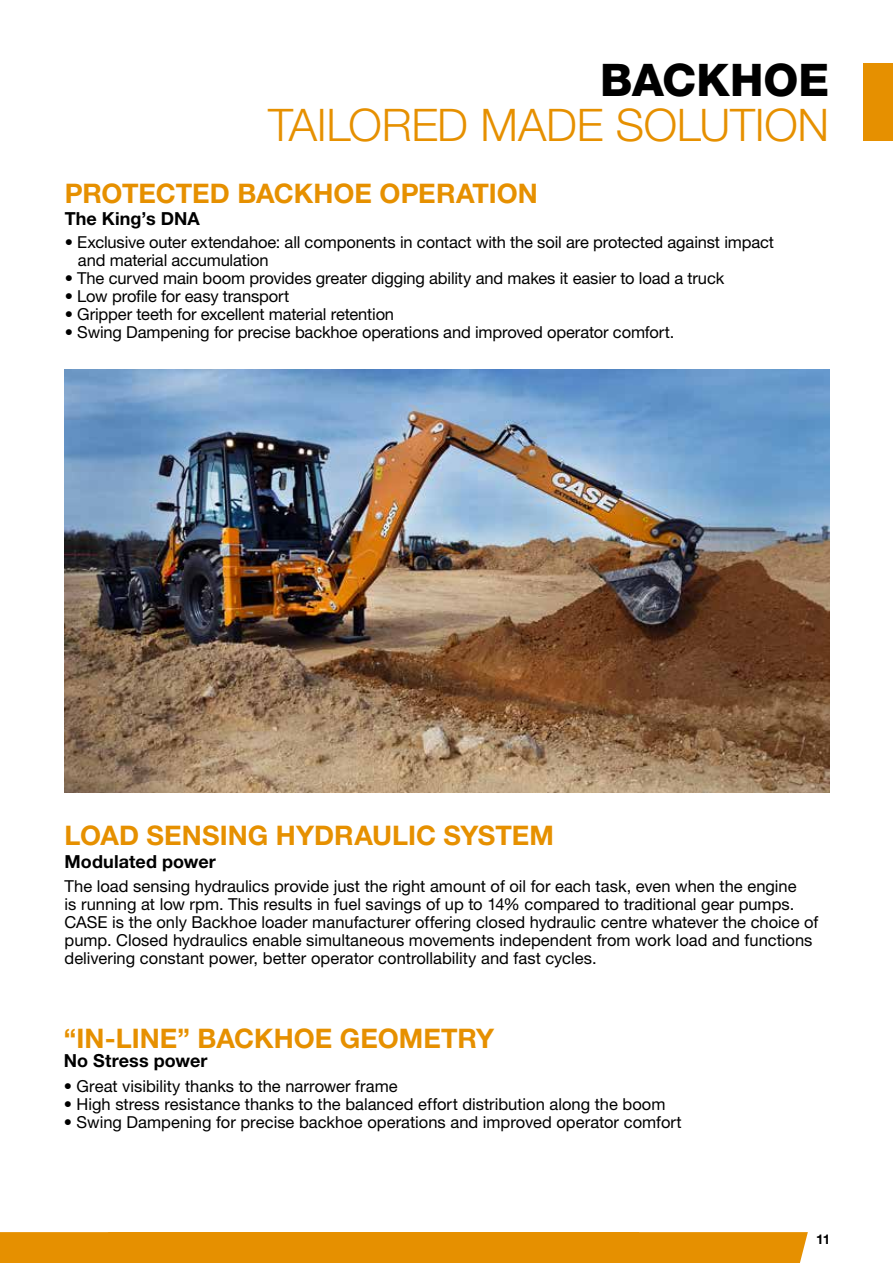
<style>
.page{position:relative;width:893px;height:1263px;background:#fff}
.page>*{position:absolute;margin:0;border:0;box-sizing:border-box;transform-origin:0 0}
.t1{font:300 45px "Helvetica Neue LT Pro";letter-spacing:-.005em;color:#e69000}
.t2{font:800 45px "Helvetica Neue LT Pro";color:#000}
.t3{font:700 27px "Helvetica Neue LT Pro";color:#e69000}
.t4{font:700 18px "Helvetica Neue LT Pro";letter-spacing:.005em;color:#000}
.t5{font:16.5px/18px "Helvetica Neue LT Pro";color:#000}
.t6{font:700 13.5px "Helvetica Neue LT Std";color:#000}
</style>
<div class="page">
<div style="left:0;top:1232px;width:808px;height:31px;background:#e69000"></div>
<div style="left:863px;top:64px;width:30px;height:77px;background:#e69000"></div>
<img style="left:65px;top:370px;width:764px;height:423px">
<h1 class="t2" style="left:600px;top:53px;width:231px">BACKHOE</h1>
<h1 class="t1" style="left:268px;top:97px;width:563px">TAILORED MADE SOLUTION</h1>
<h2 class="t3" style="left:65px;top:176px;width:475px">PROTECTED BACKHOE OPERATION</h2>
<p class="t4" style="left:65px;top:207px;width:137px">The King’s DNA</p>
<p class="t5" style="left:78px;top:233px;width:698px;text-indent:-13px">• Exclusive outer extendahoe: all components in contact with the soil are protected against impact and material accumulation</p>
<p class="t5" style="left:65px;top:269px;width:661px">• The curved main boom provides greater digging ability and makes it easier to load a truck</p>
<p class="t5" style="left:65px;top:287px;width:226px">• Low profile for easy transport</p>
<p class="t5" style="left:65px;top:305px;width:331px">• Gripper teeth for excellent material retention</p>
<p class="t5" style="left:65px;top:323px;width:611px">• Swing Dampening for precise backhoe operations and improved operator comfort.</p>
<h2 class="t3" style="left:65px;top:818px;width:491px">LOAD SENSING HYDRAULIC SYSTEM</h2>
<p class="t4" style="left:65px;top:850px;width:153px">Modulated power</p>
<p class="t5" style="left:65px;top:877px;width:755px">The load sensing hydraulics provide just the right amount of oil for each task, even when the engine<br>is running at low rpm. This results in fuel savings of up to 14% compared to traditional gear pumps.<br>CASE is the only Backhoe loader manufacturer offering closed hydraulic centre whatever the choice of pump. Closed hydraulics enable simultaneous movements independent from work load and functions delivering constant power, better operator controllability and fast cycles.</p>
<h2 class="t3" style="left:64px;top:1021px;width:432px">“IN-LINE” BACKHOE GEOMETRY</h2>
<p class="t4" style="left:64px;top:1049px;width:145px">No Stress power</p>
<p class="t5" style="left:64px;top:1077px;width:335px">• Great visibility thanks to the narrower frame</p>
<p class="t5" style="left:64px;top:1095px;width:603px">• High stress resistance thanks to the balanced effort distribution along the boom</p>
<p class="t5" style="left:64px;top:1113px;width:619px">• Swing Dampening for precise backhoe operations and improved operator comfort</p>
<p class="t6" style="left:816px;top:1230px;width:16px">11</p>
</div>
